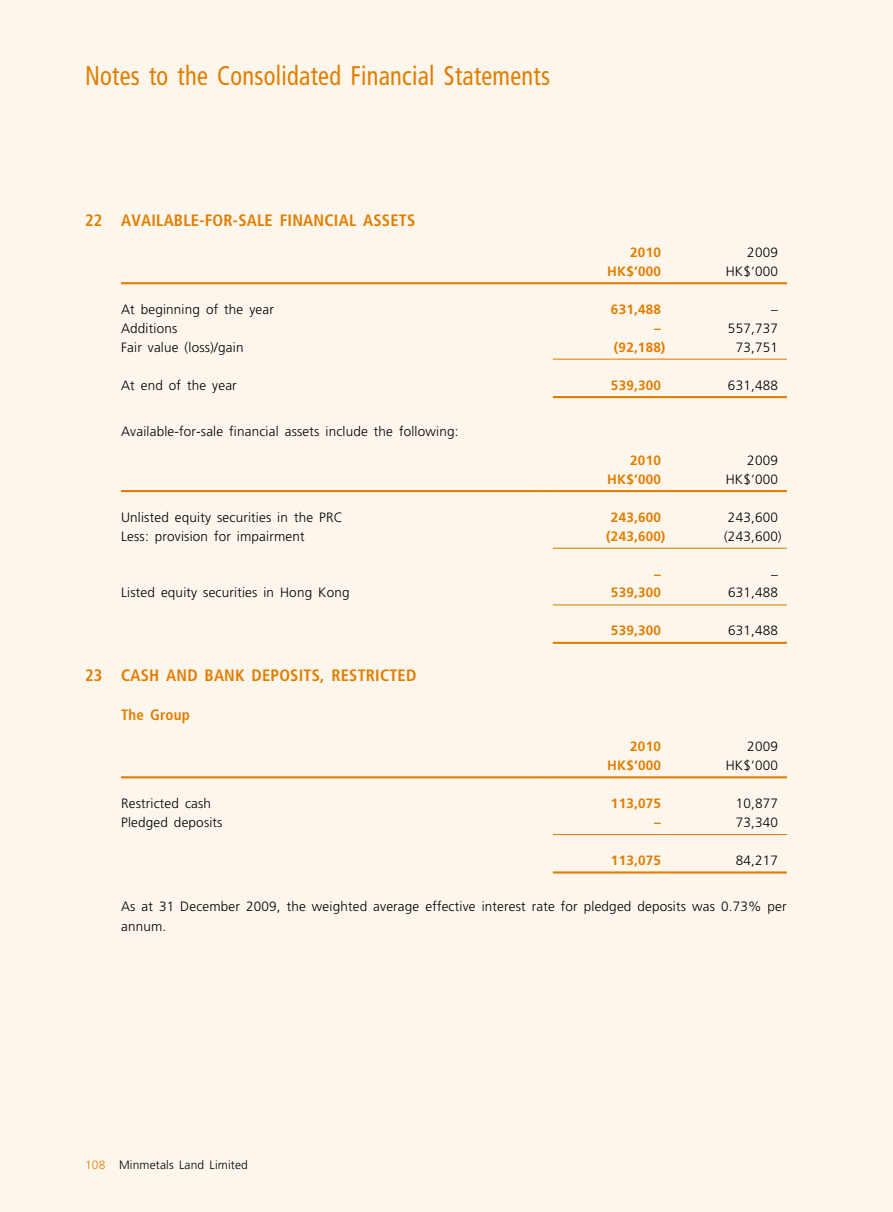
<style>
.page{position:relative;width:893px;height:1212px;background:#fdf6ed}
.page>*{position:absolute;margin:0;border:0;box-sizing:border-box;transform-origin:0 0}
.t1{font:condensed 27px "Frutiger LT Std";letter-spacing:.01em;color:#e17e00;scale:.9 1}
.t2{font:700 condensed 16.5px "Frutiger LT Std";letter-spacing:.015em;color:#e17e00}
.t3{font:700 condensed 15px "Frutiger LT Std";color:#e17e00}
.t4{font:300 13.5px/19.5px "Frutiger LT Std";letter-spacing:.015em;color:#000}
.t5{font:700 13.5px "Frutiger LT Std";letter-spacing:.015em;color:#e17e00}
.t6{font:300 12px "Frutiger LT Std";letter-spacing:.015em;color:#000}
.s1{color:#e17e00}
</style>
<div class="page">
<hr style="left:121px;top:282px;width:423px;height:2px;background:#e17e00">
<svg style="left:544px;top:282px;width:9px;height:2px"></svg>
<hr style="left:553px;top:282px;width:108px;height:2px;background:#e17e00">
<svg style="left:661px;top:282px;width:9px;height:2px"></svg>
<hr style="left:670px;top:282px;width:108px;height:2px;background:#e17e00">
<svg style="left:778px;top:282px;width:9px;height:2px"></svg>
<hr style="left:553px;top:396px;width:108px;height:2px;background:#e17e00">
<svg style="left:661px;top:396px;width:9px;height:2px"></svg>
<hr style="left:670px;top:396px;width:108px;height:2px;background:#e17e00">
<svg style="left:778px;top:396px;width:9px;height:2px"></svg>
<hr style="left:553px;top:359px;width:108px;height:1px;background:#e17e00">
<hr style="left:670px;top:359px;width:108px;height:1px;background:#e17e00">
<hr style="left:121px;top:490px;width:423px;height:2px;background:#e17e00">
<svg style="left:544px;top:490px;width:9px;height:2px"></svg>
<hr style="left:553px;top:490px;width:108px;height:2px;background:#e17e00">
<svg style="left:661px;top:490px;width:9px;height:2px"></svg>
<hr style="left:670px;top:490px;width:108px;height:2px;background:#e17e00">
<svg style="left:778px;top:490px;width:9px;height:2px"></svg>
<hr style="left:553px;top:642px;width:108px;height:2px;background:#e17e00">
<svg style="left:661px;top:642px;width:9px;height:2px"></svg>
<hr style="left:670px;top:642px;width:108px;height:2px;background:#e17e00">
<svg style="left:778px;top:642px;width:9px;height:2px"></svg>
<hr style="left:553px;top:548px;width:108px;height:1px;background:#e17e00">
<hr style="left:670px;top:548px;width:108px;height:1px;background:#e17e00">
<hr style="left:553px;top:604px;width:108px;height:1px;background:#e17e00">
<hr style="left:670px;top:604px;width:108px;height:1px;background:#e17e00">
<hr style="left:121px;top:776px;width:423px;height:2px;background:#e17e00">
<svg style="left:544px;top:776px;width:9px;height:2px"></svg>
<hr style="left:553px;top:776px;width:108px;height:2px;background:#e17e00">
<svg style="left:661px;top:776px;width:9px;height:2px"></svg>
<hr style="left:670px;top:776px;width:108px;height:2px;background:#e17e00">
<svg style="left:778px;top:776px;width:9px;height:2px"></svg>
<hr style="left:553px;top:871px;width:108px;height:2px;background:#e17e00">
<svg style="left:661px;top:871px;width:9px;height:2px"></svg>
<hr style="left:670px;top:871px;width:108px;height:2px;background:#e17e00">
<svg style="left:778px;top:871px;width:9px;height:2px"></svg>
<hr style="left:553px;top:834px;width:108px;height:1px;background:#e17e00">
<hr style="left:670px;top:834px;width:108px;height:1px;background:#e17e00">
<h1 class="t1" style="left:85px;top:60px;width:518px">Notes to the Consolidated Financial Statements</h1>
<p class="t2" style="left:85px;top:211px;width:332px">22 AVAILABLE-FOR-SALE FINANCIAL ASSETS</p>
<p class="t5" style="left:630px;top:244px;width:32px">2010</p>
<p class="t4" style="left:747px;top:243px;width:32px">2009</p>
<p class="t5" style="left:607px;top:263px;width:55px">HK$’000</p>
<p class="t4" style="left:726px;top:261px;width:54px">HK$’000</p>
<p class="t4" style="left:121px;top:300px;width:154px">At beginning of the year</p>
<p class="t5" style="left:611px;top:302px;width:51px">631,488</p>
<p class="t4" style="left:771px;top:300px;width:8px">–</p>
<p class="t4" style="left:121px;top:319px;width:58px">Additions</p>
<p class="t5" style="left:654px;top:320px;width:8px">–</p>
<p class="t4" style="left:728px;top:319px;width:51px">557,737</p>
<p class="t4" style="left:121px;top:337px;width:124px">Fair value (loss)/gain</p>
<p class="t5" style="left:614px;top:339px;width:53px">(92,188)</p>
<p class="t4" style="left:736px;top:337px;width:44px">73,751</p>
<p class="t4" style="left:121px;top:375px;width:117px">At end of the year</p>
<p class="t5" style="left:611px;top:377px;width:51px">539,300</p>
<p class="t4" style="left:728px;top:375px;width:51px">631,488</p>
<p class="t4" style="left:121px;top:421px;width:339px">Available-for-sale financial assets include the following:</p>
<p class="t5" style="left:630px;top:452px;width:32px">2010</p>
<p class="t4" style="left:747px;top:451px;width:32px">2009</p>
<p class="t5" style="left:607px;top:471px;width:55px">HK$’000</p>
<p class="t4" style="left:726px;top:469px;width:54px">HK$’000</p>
<p class="t4" style="left:121px;top:508px;width:223px">Unlisted equity securities in the PRC</p>
<p class="t5" style="left:611px;top:509px;width:51px">243,600</p>
<p class="t4" style="left:728px;top:508px;width:51px">243,600</p>
<p class="t4" style="left:121px;top:526px;width:185px">Less: provision for impairment</p>
<p class="t5" style="left:606px;top:528px;width:61px">(243,600)</p>
<p class="t4" style="left:724px;top:526px;width:59px">(243,600)</p>
<p class="t5" style="left:654px;top:566px;width:8px">–</p>
<p class="t4" style="left:771px;top:564px;width:8px">–</p>
<p class="t4" style="left:121px;top:583px;width:230px">Listed equity securities in Hong Kong</p>
<p class="t5" style="left:611px;top:585px;width:51px">539,300</p>
<p class="t4" style="left:728px;top:583px;width:51px">631,488</p>
<p class="t5" style="left:611px;top:623px;width:51px">539,300</p>
<p class="t4" style="left:728px;top:621px;width:51px">631,488</p>
<p class="t2" style="left:85px;top:666px;width:331px">23 CASH AND BANK DEPOSITS, RESTRICTED</p>
<p class="t3" style="left:85px;top:706px;width:23px">T</p>
<p class="t3" style="left:128px;top:706px;width:63px">HE GROUP</p>
<p class="t5" style="left:630px;top:738px;width:32px">2010</p>
<p class="t4" style="left:747px;top:737px;width:32px">2009</p>
<p class="t5" style="left:607px;top:757px;width:55px">HK$’000</p>
<p class="t4" style="left:726px;top:756px;width:54px">HK$’000</p>
<p class="t4" style="left:121px;top:794px;width:92px">Restricted cash</p>
<p class="t5" style="left:611px;top:796px;width:51px">113,075</p>
<p class="t4" style="left:736px;top:794px;width:44px">10,877</p>
<p class="t4" style="left:121px;top:813px;width:103px">Pledged deposits</p>
<p class="t5" style="left:654px;top:814px;width:8px">–</p>
<p class="t4" style="left:736px;top:813px;width:44px">73,340</p>
<p class="t5" style="left:611px;top:852px;width:51px">113,075</p>
<p class="t4" style="left:736px;top:851px;width:44px">84,217</p>
<p class="t4" style="left:121px;top:897px;width:667px">As at 31 December 2009, the weighted average effective interest rate for pledged deposits was 0.73% per annum.</p>
<p class="t6" style="left:85px;top:1158px;width:164px"><span class="s1">108</span> Minmetals Land Limited</p>
</div>
